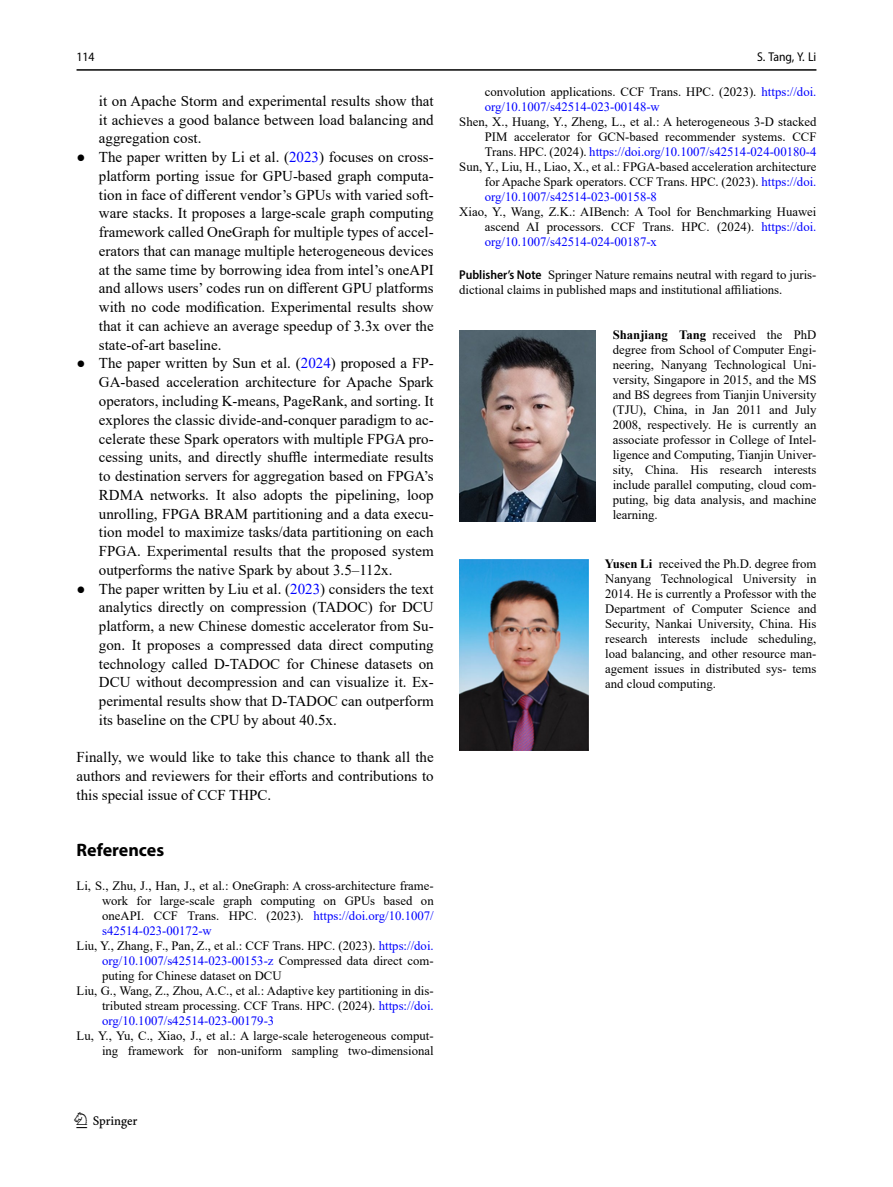
<style>
.page{position:relative;width:893px;height:1187px;background:#fff}
.page>*{position:absolute;margin:0;border:0;box-sizing:border-box;transform-origin:0 0}
.t1{font:22.5px "Springnew";color:#000}
.Literatur_Heading{font:700 18px "Myriad Pro";color:#000}
.Body_Text{font:15px/18.8px "Times New Roman";color:#000;text-align:justify}
.Literatur_Entry{font:12.75px/15px "Times New Roman";color:#000;text-align:justify}
.Biography_Entry1_1{font:12.75px/15px "Times New Roman";color:#000;text-align:justify}
.Biography_Entry2_2{font:12.75px/15px "Times New Roman";color:#000;text-align:justify}
.Publisher_Note{font:12.75px/15px "Times New Roman";color:#000}
.t2{font:semi-condensed 12.75px "Myriad Pro";color:#000}
.s1{font-family:"Tahoma"}
.s2{color:#00f}
.s3{font-family:"Myriad Pro";font-weight:600;font-stretch:semi-condensed}
.s4{font-weight:700}
</style>
<div class="page">
<hr style="left:77px;top:69px;width:739px;height:2px;background:#000">
<img style="left:459px;top:330px;width:137px;height:192px">
<img style="left:459px;top:559px;width:129px;height:191px">
<p class="t2" style="left:77px;top:49px;width:20px">114</p>
<p class="Body_Text" style="left:99px;top:91px;width:336px">it on Apache Storm and experimental results show that it achieves a good balance between load balancing and aggregation cost.</p>
<p class="Body_Text" style="left:99px;top:147px;width:336px;text-indent:-22px"><span class="s1">●</span> The paper written by Li et al. (<span class="s2">2023</span>) focuses on cross&shy;platform porting issue for GPU-based graph computa&shy;tion in face of different vendor’s GPUs with varied soft&shy;ware stacks. It proposes a large-scale graph computing framework called OneGraph for multiple types of accel&shy;erators that can manage multiple heterogeneous devices at the same time by borrowing idea from intel’s oneAPI and allows users’ codes run on different GPU platforms with no code modification. Experimental results show that it can achieve an average speedup of 3.3x over the state-of-art baseline.</p>
<p class="Body_Text" style="left:99px;top:353px;width:336px;text-indent:-22px"><span class="s1">●</span> The paper written by Sun et al. (<span class="s2">2024</span>) proposed a FP-GA-based acceleration architecture for Apache Spark operators, including K-means, PageRank, and sorting. It explores the classic divide-and-conquer paradigm to ac&shy;celerate these Spark operators with multiple FPGA pro&shy;cessing units, and directly shuffle intermediate results to destination servers for aggregation based on FPGA’s RDMA networks. It also adopts the pipelining, loop unrolling, FPGA BRAM partitioning and a data execu&shy;tion model to maximize tasks/data partitioning on each FPGA. Experimental results that the proposed system outperforms the native Spark by about 3.5–112x.</p>
<p class="Body_Text" style="left:99px;top:578px;width:336px;text-indent:-22px"><span class="s1">●</span> The paper written by Liu et al. (<span class="s2">2023</span>) considers the text analytics directly on compression (TADOC) for DCU platform, a new Chinese domestic accelerator from Su&shy;gon. It proposes a compressed data direct computing technology called D-TADOC for Chinese datasets on DCU without decompression and can visualize it. Ex&shy;perimental results show that D-TADOC can outperform its baseline on the CPU by about 40.5x.</p>
<p class="Body_Text" style="left:77px;top:747px;width:359px">Finally, we would like to take this chance to thank all the authors and reviewers for their efforts and contributions to this special issue of CCF THPC.</p>
<p class="Literatur_Heading" style="left:77px;top:838px;width:89px">References</p>
<p class="Literatur_Entry" style="left:102px;top:877px;width:333px;text-indent:-26px">Li, S., Zhu, J., Han, J., et al.: OneGraph: A cross-architecture frame&shy;work for large-scale graph computing on GPUs based on oneAPI. CCF Trans. HPC. (2023). <span class="s2">https://doi.org/10.1007/ s42514-023-00172-w</span></p>
<p class="Literatur_Entry" style="left:102px;top:937px;width:333px;text-indent:-26px">Liu, Y., Zhang, F., Pan, Z., et al.: CCF Trans. HPC. (2023). <span class="s2">https://doi. org/10.1007/s42514-023-00153-z</span> Compressed data direct com&shy;puting for Chinese dataset on DCU</p>
<p class="Literatur_Entry" style="left:102px;top:982px;width:333px;text-indent:-26px">Liu, G., Wang, Z., Zhou, A.C., et al.: Adaptive key partitioning in dis&shy;tributed stream processing. CCF Trans. HPC. (2024). <span class="s2">https://doi. org/10.1007/s42514-023-00179-3</span></p>
<p class="Literatur_Entry" style="left:77px;top:1027px;width:359px;text-align:right">Lu, Y., Yu, C., Xiao, J., et al.: A large-scale heterogeneous comput&shy;ing framework for non-uniform sampling two-dimensional</p>
<h1 class="t1" style="left:77px;top:1107px;width:63px">1 3</h1>
<p class="t2" style="left:757px;top:49px;width:61px">S. Tang, Y. Li</p>
<p class="Literatur_Entry" style="left:485px;top:84px;width:333px">convolution applications. CCF Trans. HPC. (2023). <span class="s2">https://doi. org/10.1007/s42514-023-00148-w</span></p>
<p class="Literatur_Entry" style="left:485px;top:114px;width:333px;text-indent:-26px">Shen, X., Huang, Y., Zheng, L., et al.: A heterogeneous 3-D stacked PIM accelerator for GCN-based recommender systems. CCF Trans. HPC. (2024). <span class="s2">https://doi.org/10.1007/s42514-024-00180-4</span></p>
<p class="Literatur_Entry" style="left:485px;top:159px;width:333px;text-indent:-26px">Sun, Y., Liu, H., Liao, X., et al.: FPGA-based acceleration architecture for Apache Spark operators. CCF Trans. HPC. (2023). <span class="s2">https://doi. org/10.1007/s42514-023-00158-8</span></p>
<p class="Literatur_Entry" style="left:485px;top:204px;width:333px;text-indent:-26px">Xiao, Y., Wang, Z.K.: AIBench: A Tool for Benchmarking Huawei ascend AI processors. CCF Trans. HPC. (2024). <span class="s2">https://doi. org/10.1007/s42514-024-00187-x</span></p>
<p class="Publisher_Note" style="left:459px;top:267px;width:359px"><span class="s3">Publisher’s Note</span> Springer Nature remains neutral with regard to juris&shy;dictional claims in published maps and institutional affiliations.</p>
<p class="Biography_Entry1_1" style="left:613px;top:327px;width:205px"><span class="s4">Shanjiang Tang</span> received the PhD degree from School of Computer Engi&shy;neering, Nanyang Technological Uni&shy;versity, Singapore in 2015, and the MS and BS degrees from Tianjin University (TJU), China, in Jan 2011 and July 2008, respectively. He is currently an associate professor in College of Intel&shy;ligence and Computing, Tianjin Univer&shy;sity, China. His research interests include parallel computing, cloud com&shy;puting, big data analysis, and machine learning.</p>
<p class="Biography_Entry2_2" style="left:605px;top:555px;width:213px"><span class="s4">Yusen Li</span> received the Ph.D. degree from Nanyang Technological University in 2014. He is currently a Professor with the Department of Computer Science and Security, Nankai University, China. His research interests include scheduling, load balancing, and other resource man&shy;agement issues in distributed sys- tems and cloud computing.</p>
</div>
